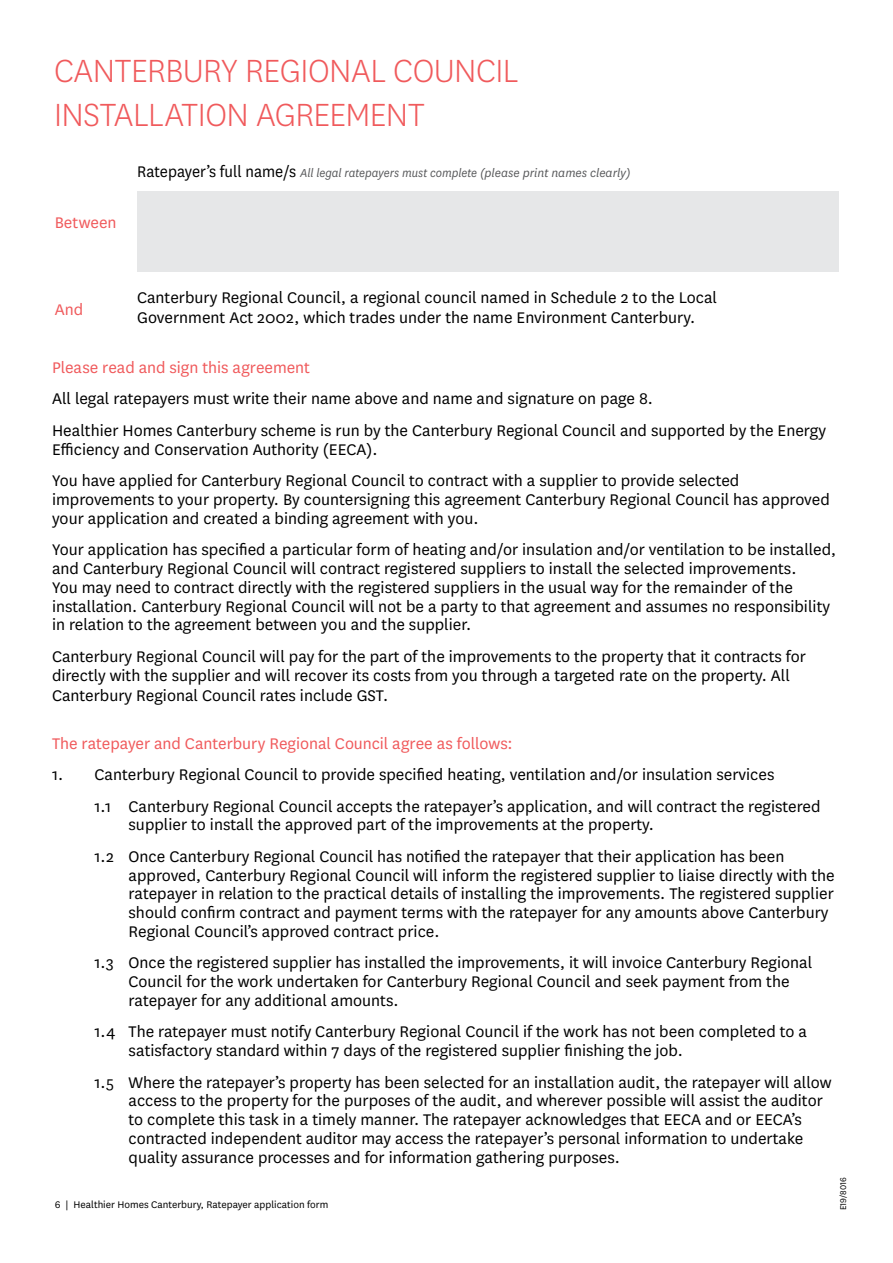
<style>
.page{position:relative;width:893px;height:1263px;background:#fff}
.page>*{position:absolute;margin:0;border:0;box-sizing:border-box;transform-origin:0 0}
.t1{font:300 37.5px/43.5px "National";letter-spacing:-.01em;color:#f05a5c;scale:.95 1}
.t2{font:18px/18.8px "National";color:#000}
.t3{font:18px "National";letter-spacing:-.005em;color:#f05a5c}
.t4{font:italic 13.5px "National";color:#58595b;scale:.95 1}
.t5{font:11.25px "National";color:#000}
.t6{font:9.75px "National";color:#000;scale:.96 1}
.s1{font-style:normal;font-size:18px;color:#000}
</style>
<div class="page">
<div style="left:137px;top:191px;width:702px;height:81px;background:#e6e7e8"></div>
<h1 class="t1" style="left:54px;top:48px;width:490px">CANTERBURY REGIONAL COUNCIL<br>INSTALLATION AGREEMENT</h1>
<p class="t3" style="left:55px;top:211px;width:63px">Between</p>
<p class="t4" style="left:137px;top:164px;width:521px"><span class="s1">Ratepayer’s full name/s</span> All legal ratepayers must complete (please print names clearly)</p>
<p class="t3" style="left:55px;top:298px;width:30px">And</p>
<p class="t2" style="left:137px;top:286px;width:581px;line-height:20.2px">Canterbury Regional Council, a regional council named in Schedule 2 to the Local<br>Government Act 2002, which trades under the name Environment Canterbury.</p>
<p class="t3" style="left:52px;top:356px;width:260px">Please read and sign this agreement</p>
<p class="t2" style="left:52px;top:382px;width:776px;line-height:31.5px">All legal ratepayers must write their name above and name and signature on page 8.<br>Healthier Homes Canterbury scheme is run by the Canterbury Regional Council and supported by the Energy</p>
<p class="t2" style="left:52px;top:433px;width:689px;line-height:31.5px">Efficiency and Conservation Authority (EECA).<br>You have applied for Canterbury Regional Council to contract with a supplier to provide selected</p>
<p class="t2" style="left:52px;top:489px;width:779px">improvements to your property. By countersigning this agreement Canterbury Regional Council has approved your application and created a binding agreement with you.</p>
<p class="t2" style="left:52px;top:540px;width:786px">Your application has specified a particular form of heating and/or insulation and/or ventilation to be installed, and Canterbury Regional Council will contract registered suppliers to install the selected improvements.<br>You may need to contract directly with the registered suppliers in the usual way for the remainder of the installation. Canterbury Regional Council will not be a party to that agreement and assumes no responsibility in relation to the agreement between you and the supplier.</p>
<p class="t2" style="left:52px;top:646px;width:755px;line-height:19.5px">Canterbury Regional Council will pay for the part of the improvements to the property that it contracts for directly with the supplier and will recover its costs from you through a targeted rate on the property. All<br>Canterbury Regional Council rates include GST.</p>
<p class="t3" style="left:52px;top:731px;width:462px">The ratepayer and Canterbury Regional Council agree as follows:</p>
<p class="t2" style="left:95px;top:758px;width:727px;line-height:31.5px;text-indent:-43px">1. Canterbury Regional Council to provide specified heating, ventilation and/or insulation services<br>1.1 Canterbury Regional Council accepts the ratepayer’s application, and will contract the registered</p>
<p class="t2" style="left:95px;top:808px;width:691px;line-height:31.5px;text-indent:34px">supplier to install the approved part of the improvements at the property.<br>1.2 Once Canterbury Regional Council has notified the ratepayer that their application has been</p>
<p class="t2" style="left:129px;top:865px;width:708px">approved, Canterbury Regional Council will inform the registered supplier to liaise directly with the ratepayer in relation to the practical details of installing the improvements. The registered supplier should confirm contract and payment terms with the ratepayer for any amounts above Canterbury Regional Council’s approved contract price.</p>
<p class="t2" style="left:129px;top:953px;width:685px;text-indent:-34px">1.3 Once the registered supplier has installed the improvements, it will invoice Canterbury Regional<br>Council for the work undertaken for Canterbury Regional Council and seek payment from the ratepayer for any additional amounts.</p>
<p class="t2" style="left:129px;top:1022px;width:680px;text-indent:-34px">1.4 The ratepayer must notify Canterbury Regional Council if the work has not been completed to a satisfactory standard within 7 days of the registered supplier finishing the job.</p>
<p class="t2" style="left:129px;top:1072px;width:704px;text-indent:-34px">1.5 Where the ratepayer’s property has been selected for an installation audit, the ratepayer will allow access to the property for the purposes of the audit, and wherever possible will assist the auditor to complete this task in a timely manner. The ratepayer acknowledges that EECA and or EECA’s contracted independent auditor may access the ratepayer’s personal information to undertake quality assurance processes and for information gathering purposes.</p>
<p class="t5" style="left:55px;top:1197px;width:275px">6 | Healthier Homes Canterbury, Ratepayer application form</p>
<p class="t6" style="left:837px;top:1210px;width:36px;rotate:-90deg">E19/8016</p>
</div>
